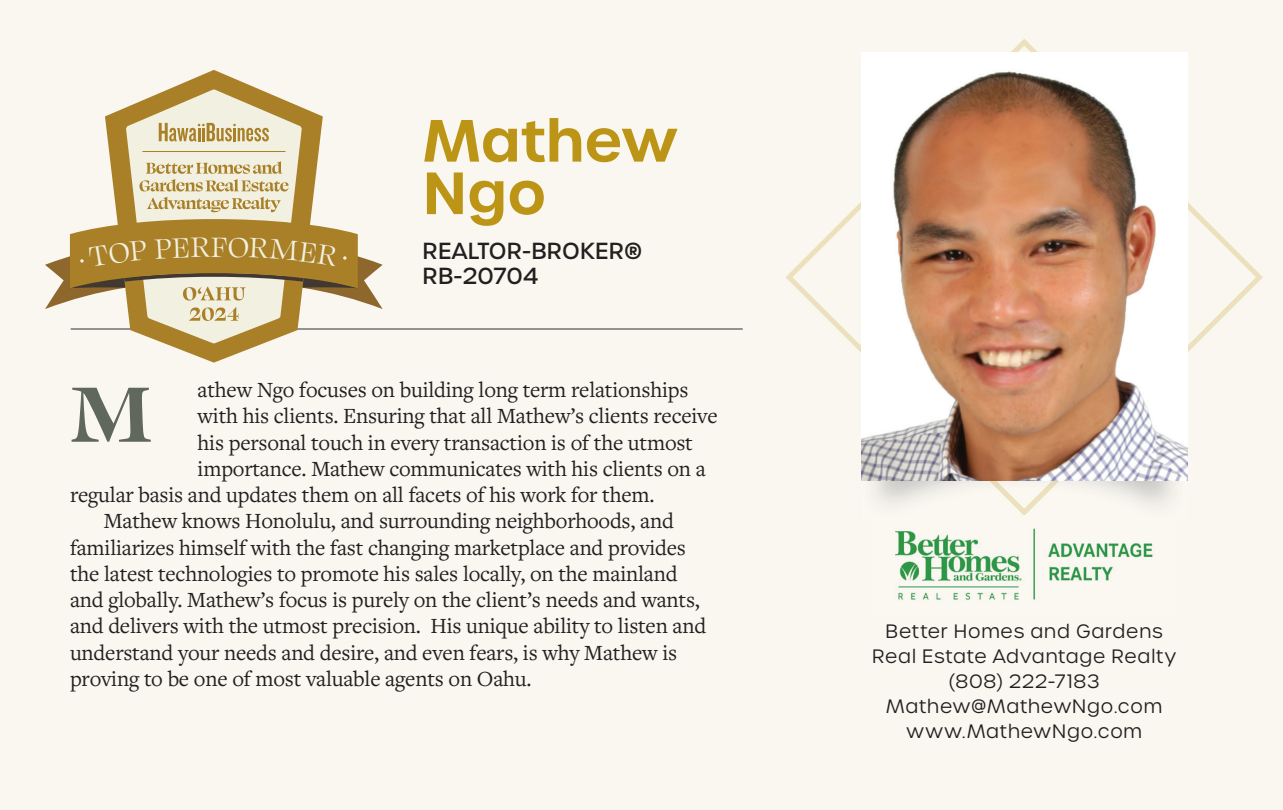
<style>
.page{position:relative;width:1283px;height:810px;background:#fff}
.page>*{position:absolute;margin:0;border:0;box-sizing:border-box;transform-origin:0 0}
.t1{font:700 90px "Swear Display";color:#5f685a}
.t2{font:600 57.5px/52.5px "Urbane";color:#bc9517}
.t3{font:32.25px "Swear Display";color:#f2f1e1}
.t4{font:22.5px "Freight Text Pro";letter-spacing:-.01em;color:#231f20}
.t5{font:500 22.5px/25px "Urbane";letter-spacing:.01em;color:#231f20}
.t6{font:300 18.75px/25px "Urbane";letter-spacing:.045em;color:#231f20;text-align:center}
</style>
<div class="page">
<div style="left:0;top:0;width:1282px;height:810px;background:#faf7f1"></div>
<hr style="left:71px;top:328px;width:671px;height:2px;background:#57585a">
<div style="left:785px;top:39px;width:478px;height:477px;background:#faf7f1"></div>
<img style="left:862px;top:480px;width:324px;height:36px">
<img style="left:861px;top:53px;width:326px;height:427px">
<svg style="left:105px;top:70px;width:218px;height:292px;fill:#faf7f1"></svg>
<svg style="left:126px;top:89px;width:176px;height:254px;background:#dbcda6"></svg>
<hr style="left:143px;top:151px;width:142px;height:1px;background:#a98028">
<svg style="left:159px;top:123px;width:110px;height:18px;background:#cfbb8a"></svg>
<img style="left:871px;top:516px;width:304px;height:98px">
<svg style="left:45px;top:161px;width:337px;height:160px"></svg>
<h3 class="t3" style="left:211px;top:226px;width:19px">F</h3>
<h2 class="t2" style="left:422px;top:115px;width:256px">Mathew<br>Ngo</h2>
<p class="t5" style="left:422px;top:238px;width:221px">REALTOR-BROKER®<br>RB-20704</p>
<p class="t4" style="left:198px;top:375px;width:492px">athew Ngo focuses on building long term relationships</p>
<p class="t4" style="left:198px;top:401px;width:521px">with his clients. Ensuring that all Mathew’s clients receive</p>
<p class="t4" style="left:198px;top:428px;width:497px">his personal touch in every transaction is of the utmost</p>
<p class="t4" style="left:198px;top:454px;width:509px">importance. Mathew communicates with his clients on a</p>
<p class="t4" style="left:70px;top:480px;width:586px">regular basis and updates them on all facets of his work for them.</p>
<p class="t4" style="left:104px;top:506px;width:571px">Mathew knows Honolulu, and surrounding neighborhoods, and</p>
<p class="t4" style="left:70px;top:533px;width:617px">familiarizes himself with the fast changing marketplace and provides</p>
<p class="t4" style="left:70px;top:559px;width:609px">the latest technologies to promote his sales locally, on the mainland</p>
<p class="t4" style="left:70px;top:585px;width:631px">and globally. Mathew’s focus is purely on the client’s needs and wants,</p>
<p class="t4" style="left:70px;top:611px;width:637px">and delivers with the utmost precision. His unique ability to listen and</p>
<p class="t4" style="left:70px;top:638px;width:608px">understand your needs and desire, and even fears, is why Mathew is</p>
<p class="t4" style="left:70px;top:664px;width:463px">proving to be one of most valuable agents on Oahu.</p>
<h1 class="t1" style="left:70px;top:355px;width:83px">M</h1>
<p class="t6" style="left:872px;top:619px;width:305px">Better Homes and Gardens<br>Real Estate Advantage Realty (808) 222-7183<br>Mathew@MathewNgo.com www.MathewNgo.com</p>
</div>
